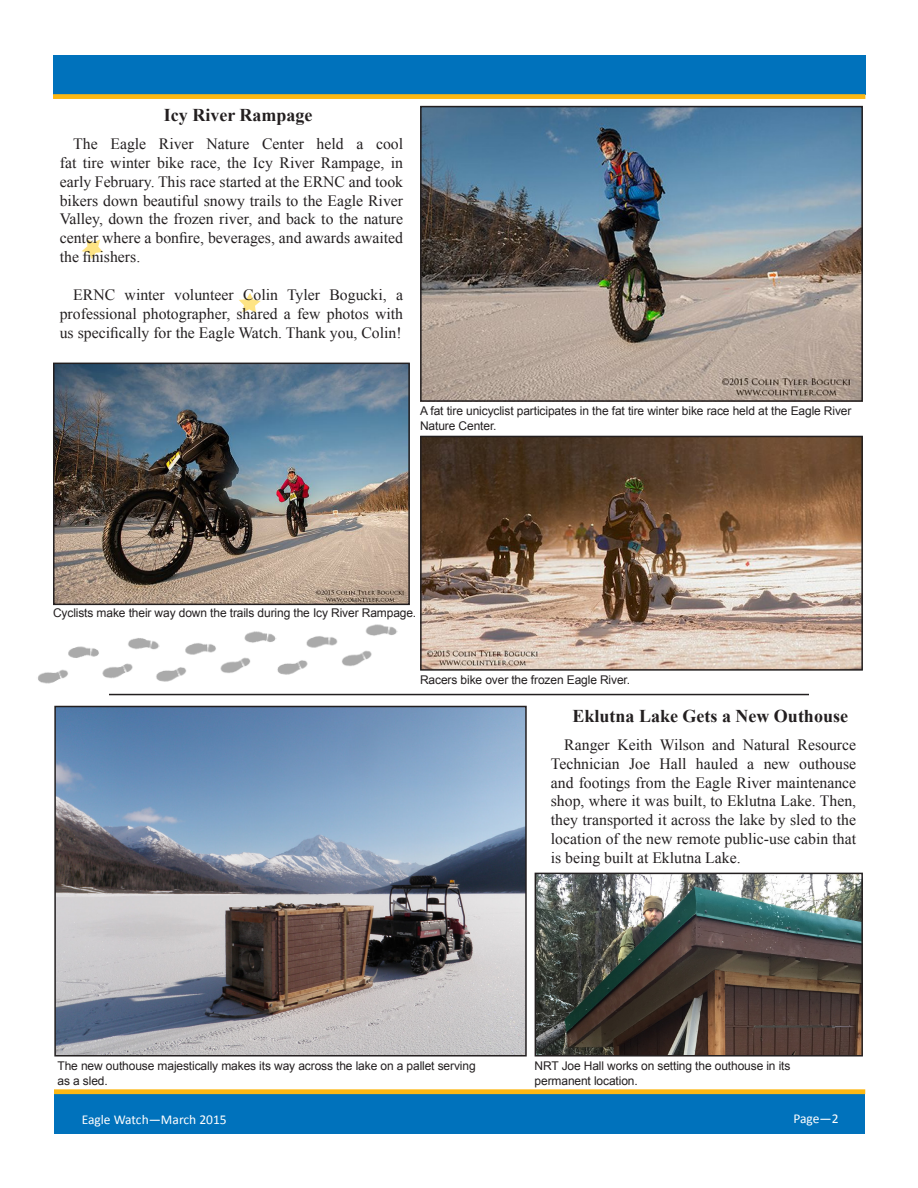
<style>
.page{position:relative;width:918px;height:1188px;background:#fff}
.page>*{position:absolute;margin:0;border:0;box-sizing:border-box;transform-origin:0 0}
.t1{font:700 18px "Times New Roman";color:#231f20}
.t2{font:15.75px/18.9px "Times New Roman";color:#231f20;text-align:justify}
.t3{font:13.5px "Calibri";color:#fff}
.Captions_Eagle_Watch{font:12px/15px "Arial";letter-spacing:-.01em;color:#231f20}
</style>
<div class="page">
<div style="left:54px;top:1094px;width:811px;height:40px;background:#0072bc"></div>
<div style="left:54px;top:1089px;width:811px;height:5px;background:#fcb814"></div>
<div style="left:53px;top:55px;width:812px;height:39px;background:#0072bc"></div>
<div style="left:53px;top:94px;width:812px;height:5px;background:#fcb814"></div>
<svg style="left:239px;top:293px;width:22px;height:20px"></svg>
<svg style="left:82px;top:239px;width:21px;height:20px"></svg>
<img style="left:423px;top:109px;width:437px;height:290px">
<div style="left:420px;top:106px;width:443px;height:296px;border:2px solid #231f20"></div>
<hr style="left:109px;top:694px;width:700px;height:1px;background:#231f20">
<img style="left:57px;top:709px;width:467px;height:345px">
<div style="left:54px;top:706px;width:473px;height:351px;border:2px solid #231f20"></div>
<img style="left:423px;top:439px;width:437px;height:229px">
<div style="left:420px;top:436px;width:443px;height:235px;border:2px solid #231f20"></div>
<img style="left:56px;top:366px;width:351px;height:236px">
<div style="left:53px;top:363px;width:357px;height:242px;border:2px solid #231f20"></div>
<img style="left:161px;top:631px;width:115px;height:51px">
<img style="left:276px;top:624px;width:122px;height:51px">
<img style="left:38px;top:638px;width:123px;height:56px">
<img style="left:538px;top:876px;width:322px;height:178px">
<div style="left:535px;top:873px;width:328px;height:184px;border:2px solid #231f20"></div>
<p class="t1" style="left:164px;top:103px;width:150px">Icy River Rampage</p>
<p class="t2" style="left:60px;top:134px;width:345px;text-indent:14px">The Eagle River Nature Center held a cool fat tire winter bike race, the Icy River Rampage, in early February. This race started at the ERNC and took bikers down beautiful snowy trails to the Eagle River Valley, down the frozen river, and back to the nature center where a bonfire, beverages, and awards awaited the finishers.</p>
<p class="t2" style="left:60px;top:285px;width:345px;text-indent:14px">ERNC winter volunteer Colin Tyler Bogucki, a professional photographer, shared a few photos with us specifically for the Eagle Watch. Thank you, Colin!</p>
<p class="Captions_Eagle_Watch" style="left:420px;top:403px;width:433px">A fat tire unicyclist participates in the fat tire winter bike race held at the Eagle River<br>Nature Center.</p>
<p class="Captions_Eagle_Watch" style="left:53px;top:606px;width:365px">Cyclists make their way down the trails during the Icy River Rampage.</p>
<p class="Captions_Eagle_Watch" style="left:420px;top:673px;width:212px">Racers bike over the frozen Eagle River.</p>
<p class="t1" style="left:572px;top:703px;width:277px">Eklutna Lake Gets a New Outhouse</p>
<p class="t2" style="left:551px;top:735px;width:307px;text-indent:14px">Ranger Keith Wilson and Natural Resource Technician Joe Hall hauled a new outhouse and footings from the Eagle River maintenance shop, where it was built, to Eklutna Lake. Then, they transported it across the lake by sled to the location of the new remote public-use cabin that is being built at Eklutna Lake.</p>
<p class="Captions_Eagle_Watch" style="left:58px;top:1058px;width:420px">The new outhouse majestically makes its way across the lake on a pallet serving as a sled.</p>
<p class="Captions_Eagle_Watch" style="left:535px;top:1058px;width:257px">NRT Joe Hall works on setting the outhouse in its permanent location.</p>
<p class="t3" style="left:82px;top:1111px;width:147px">Eagle Watch—March 2015</p>
<p class="t3" style="left:793px;top:1110px;width:47px">Page—2</p>
</div>
